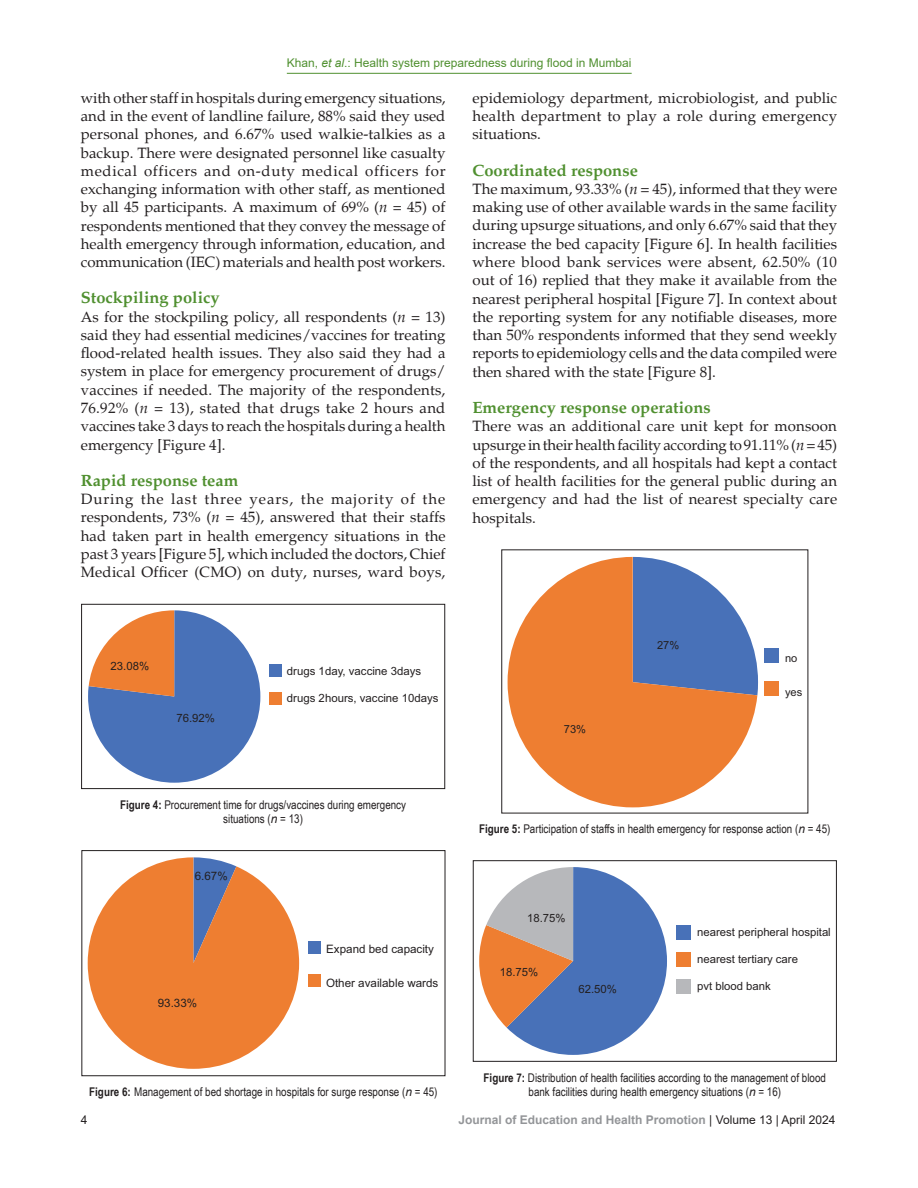
<style>
.page{position:relative;width:918px;height:1188px;background:#fff}
.page>*{position:absolute;margin:0;border:0;box-sizing:border-box;transform-origin:0 0}
.t1{font:700 16.5px "Palatino";color:#509030}
.TX{font:15px/18.3px "Palatino";color:#231f20;text-align:justify}
.FGC{font:12px/14.4px "Arial Narrow";color:#231f20;text-align:center}
.t2{font:700 12px "Arial";color:#939598}
.t3{font:12px "Arial";color:#509030}
.t4{font:12px "Arial";color:#231f20}
.t5{font:11.55px "Arial";color:#231f20}
.t6{font:11.4px "Arial";color:#231f20}
.t7{font:11.1px "Arial";color:#231f20}
.s1{font-style:italic}
.s2{font-weight:700}
.s3{font-family:"Arial";font-style:italic}
.s4{font-weight:400;color:#231f20}
</style>
<div class="page">
<hr style="left:287px;top:73px;width:345px;height:1px;background:#509030">
<svg style="left:88px;top:610px;width:172px;height:173px"></svg>
<div style="left:269px;top:664px;width:12px;height:13px;background:#4871b8"></div>
<div style="left:269px;top:692px;width:12px;height:12px;background:#ee7e31"></div>
<div style="left:81px;top:604px;width:364px;height:185px;border:1px solid #231f20"></div>
<svg style="left:88px;top:857px;width:211px;height:212px;fill:#ee7e31"></svg>
<div style="left:308px;top:941px;width:13px;height:12px;background:#4871b8"></div>
<div style="left:308px;top:975px;width:13px;height:12px;background:#ee7e31"></div>
<div style="left:82px;top:850px;width:363px;height:226px;border:1px solid #231f20"></div>
<svg style="left:508px;top:557px;width:249px;height:250px;fill:#ee7e31"></svg>
<div style="left:765px;top:648px;width:14px;height:14px;background:#4871b8"></div>
<div style="left:765px;top:682px;width:14px;height:14px;background:#ee7e31"></div>
<svg style="left:479px;top:867px;width:188px;height:188px"></svg>
<div style="left:676px;top:926px;width:15px;height:14px;background:#4871b8"></div>
<div style="left:676px;top:952px;width:15px;height:15px;background:#ee7e31"></div>
<div style="left:676px;top:979px;width:15px;height:15px;background:#b7b8bb"></div>
<div style="left:473px;top:860px;width:364px;height:202px;border:1px solid #231f20"></div>
<p class="t3" style="left:287px;top:55px;width:346px">Khan, <span class="s1">et al</span>.: Health system preparedness during flood in Mumbai</p>
<p class="TX" style="left:81px;top:89px;width:366px">with other staff in hospitals during emergency situations, and in the event of landline failure, 88% said they used personal phones, and 6.67% used walkie‑talkies as a backup. There were designated personnel like casualty medical officers and on‑duty medical officers for exchanging information with other staff, as mentioned by all 45 participants. A maximum of 69% (<span class="s1">n</span> = 45) of respondents mentioned that they convey the message of health emergency through information, education, and communication (IEC) materials and health post workers.</p>
<h2 class="t1" style="left:81px;top:288px;width:140px">Stockpiling policy</h2>
<p class="TX" style="left:81px;top:308px;width:366px">As for the stockpiling policy, all respondents (<span class="s1">n</span> = 13) said they had essential medicines/vaccines for treating flood‑related health issues. They also said they had a system in place for emergency procurement of drugs/ vaccines if needed. The majority of the respondents, 76.92% (<span class="s1">n</span> = 13), stated that drugs take 2 hours and vaccines take 3 days to reach the hospitals during a health emergency [Figure 4].</p>
<h2 class="t1" style="left:81px;top:471px;width:159px">Rapid response team</h2>
<p class="TX" style="left:81px;top:490px;width:366px">During the last three years, the majority of the respondents, 73% (<span class="s1">n</span> = 45), answered that their staffs had taken part in health emergency situations in the past 3 years [Figure 5], which included the doctors, Chief Medical Officer (CMO) on duty, nurses, ward boys,</p>
<p class="t6" style="left:111px;top:658px;width:40px">23.08%</p>
<p class="t6" style="left:176px;top:710px;width:40px">76.92%</p>
<p class="t6" style="left:287px;top:663px;width:136px">drugs 1day, vaccine 3days</p>
<p class="t6" style="left:287px;top:691px;width:153px">drugs 2hours, vaccine 10days</p>
<p class="FGC" style="left:120px;top:797px;width:288px"><span class="s2">Figure 4:</span> Procurement time for drugs/vaccines during emergency situations (<span class="s3">n</span> = 13)</p>
<p class="t5" style="left:195px;top:868px;width:34px">6.67%</p>
<p class="t5" style="left:158px;top:995px;width:41px">93.33%</p>
<p class="t5" style="left:326px;top:941px;width:109px">Expand bed capacity</p>
<p class="t5" style="left:326px;top:975px;width:114px">Other available wards</p>
<p class="FGC" style="left:89px;top:1084px;width:350px"><span class="s2">Figure 6:</span> Management of bed shortage in hospitals for surge response (<span class="s3">n</span> = 45)</p>
<p class="TX" style="left:472px;top:89px;width:366px">epidemiology department, microbiologist, and public health department to play a role during emergency situations.</p>
<h2 class="t1" style="left:472px;top:160px;width:167px">Coordinated response</h2>
<p class="TX" style="left:472px;top:180px;width:366px">The maximum, 93.33% (<span class="s1">n</span> = 45), informed that they were making use of other available wards in the same facility during upsurge situations, and only 6.67% said that they increase the bed capacity [Figure 6]. In health facilities where blood bank services were absent, 62.50% (10 out of 16) replied that they make it available from the nearest peripheral hospital [Figure 7]. In context about the reporting system for any notifiable diseases, more than 50% respondents informed that they send weekly reports to epidemiology cells and the data compiled were then shared with the state [Figure 8].</p>
<h2 class="t1" style="left:472px;top:398px;width:240px">Emergency response operations</h2>
<p class="TX" style="left:472px;top:417px;width:366px">There was an additional care unit kept for monsoon upsurge in their health facility according to 91.11% (<span class="s1">n</span> = 45) of the respondents, and all hospitals had kept a contact list of health facilities for the general public during an emergency and had the list of nearest specialty care hospitals.</p>
<p class="t7" style="left:564px;top:721px;width:24px">73%</p>
<p class="t7" style="left:657px;top:638px;width:24px">27%</p>
<p class="t7" style="left:785px;top:651px;width:14px">no</p>
<p class="t7" style="left:785px;top:685px;width:19px">yes</p>
<p class="FGC" style="left:479px;top:822px;width:353px"><span class="s2">Figure 5:</span> Participation of staffs in health emergency for response action (<span class="s3">n</span> = 45)</p>
<p class="t6" style="left:527px;top:911px;width:40px">18.75%</p>
<p class="t6" style="left:500px;top:964px;width:40px">18.75%</p>
<p class="t6" style="left:578px;top:981px;width:40px">62.50%</p>
<p class="t6" style="left:697px;top:925px;width:135px">nearest peripheral hospital</p>
<p class="t6" style="left:697px;top:951px;width:102px">nearest tertiary care</p>
<p class="t6" style="left:697px;top:979px;width:75px">pvt blood bank</p>
<p class="FGC" style="left:484px;top:1070px;width:344px"><span class="s2">Figure 7:</span> Distribution of health facilities according to the management of blood bank facilities during health emergency situations (<span class="s3">n</span> = 16)</p>
<p class="t4" style="left:81px;top:1111px;width:8px">4</p>
<p class="t2" style="left:459px;top:1111px;width:378px">Journal of Education and Health Promotion <span class="s4">| Volume 13 | April 2024</span></p>
</div>
